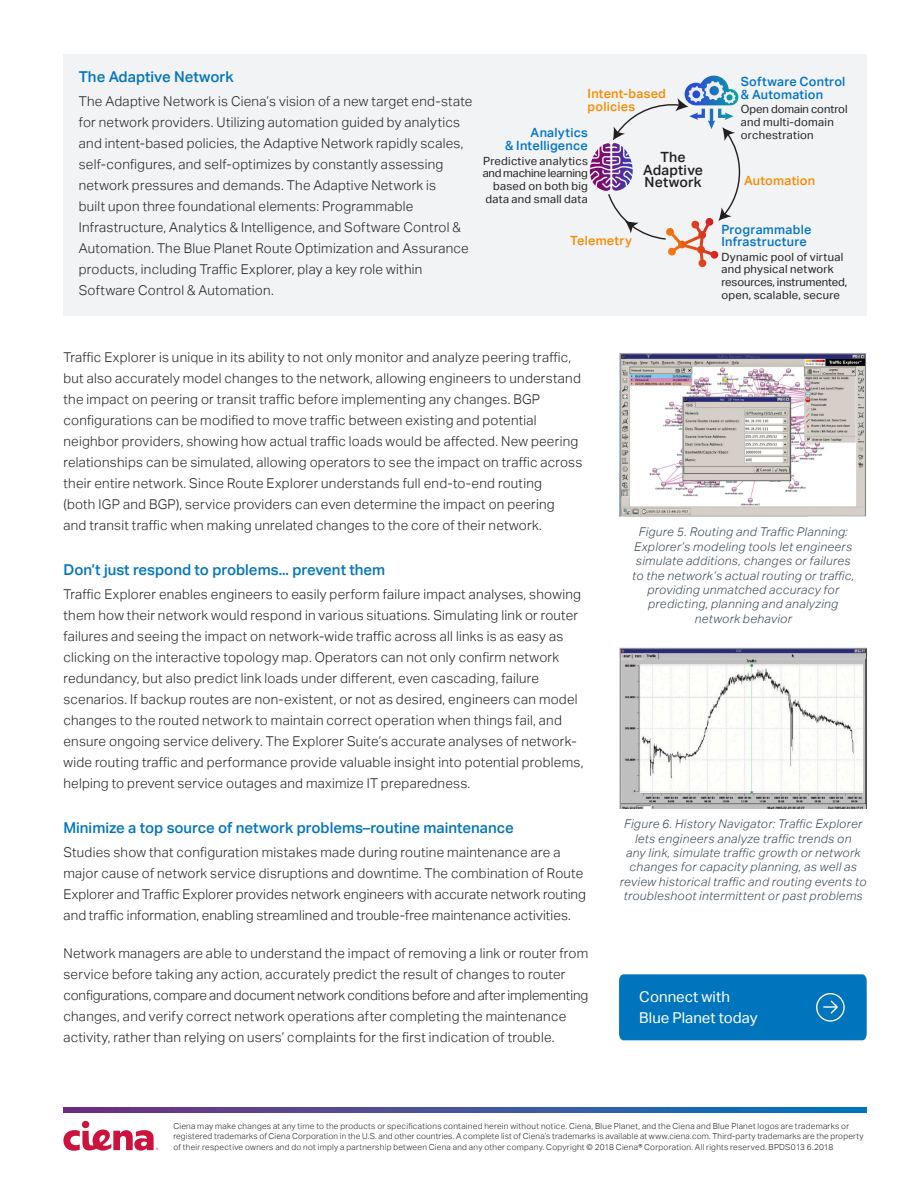
<style>
.page{position:relative;width:918px;height:1188px;background:#fff}
.page>*{position:absolute;margin:0;border:0;box-sizing:border-box;transform-origin:0 0}
.Headline_for_body_co{font:500 15px "Aktiv Grotesk";color:#0075be}
.Body_Copy{font:15px "Aktiv Grotesk";letter-spacing:.005em;color:#fff}
.t1{font:500 14.1px/12.8px "Aktiv Grotesk";letter-spacing:.015em;color:#231f20;text-align:center}
.Body_Copy-2{font:300 13.5px/21px "Aktiv Grotesk";letter-spacing:.02em;color:#231f20}
.t2{font:500 12.75px/12.8px "Aktiv Grotesk";letter-spacing:.02em;color:#0073ce}
.t3{font:500 12.75px/12.8px "Aktiv Grotesk";letter-spacing:.02em;color:#f88900}
.t4{font:italic 300 12px/14.4px "Aktiv Grotesk";letter-spacing:.03em;color:#364450;text-align:center}
.t5{font:11.25px/12.8px "Aktiv Grotesk";letter-spacing:.02em;color:#231f20}
.t6{font:300 8.25px/10.5px "Aktiv Grotesk";letter-spacing:.03em;color:#231f20}
</style>
<div class="page">
<svg style="left:63px;top:1108px;width:804px;height:4px;background:#3f539d"></svg>
<div style="left:82px;top:1121px;width:7px;height:7px;background:#cd123d;border-radius:50%"></div>
<svg style="left:63px;top:1130px;width:95px;height:21px"></svg>
<div style="left:619px;top:974px;width:248px;height:66px;background:#0075be"></div>
<div style="left:63px;top:54px;width:804px;height:261px;background:#f2f3f4"></div>
<svg style="left:590px;top:76px;width:151px;height:192px"></svg>
<img style="left:619px;top:353px;width:247px;height:164px">
<img style="left:619px;top:647px;width:248px;height:162px">
<p class="Headline_for_body_co" style="left:79px;top:68px;width:156px">The Adaptive Network</p>
<p class="Body_Copy-2" style="left:79px;top:91px;width:395px">The Adaptive Network is Ciena’s vision of a new target end-state for network providers. Utilizing automation guided by analytics and intent-based policies, the Adaptive Network rapidly scales, self-configures, and self-optimizes by constantly assessing network pressures and demands. The Adaptive Network is<br>built upon three foundational elements: Programmable Infrastructure, Analytics &amp; Intelligence, and Software Control &amp; Automation. The Blue Planet Route Optimization and Assurance products, including Traffic Explorer, play a key role within Software Control &amp; Automation.</p>
<p class="t3" style="left:588px;top:87px;width:80px">Intent-based policies</p>
<p class="t2" style="left:505px;top:126px;width:84px;text-align:right">Analytics<br>&amp; Intelligence</p>
<p class="t5" style="left:483px;top:154px;width:107px;text-align:right">Predictive analytics and machine learning based on both big data and small data</p>
<p class="t1" style="left:643px;top:151px;width:62px">The<br>Adaptive<br>Network</p>
<p class="t3" style="left:570px;top:234px;width:63px">Telemetry</p>
<p class="t2" style="left:741px;top:76px;width:106px">Software Control &amp; Automation</p>
<p class="t5" style="left:741px;top:103px;width:108px">Open domain control and multi-domain orchestration</p>
<p class="t3" style="left:744px;top:174px;width:73px">Automation</p>
<p class="t2" style="left:721px;top:223px;width:92px">Programmable<br>Infrastructure</p>
<p class="t5" style="left:721px;top:250px;width:128px">Dynamic pool of virtual and physical network resources, instrumented, open, scalable, secure</p>
<p class="Body_Copy-2" style="left:63px;top:347px;width:520px">Traffic Explorer is unique in its ability to not only monitor and analyze peering traffic, but also accurately model changes to the network, allowing engineers to understand the impact on peering or transit traffic before implementing any changes. BGP configurations can be modified to move traffic between existing and potential neighbor providers, showing how actual traffic loads would be affected. New peering relationships can be simulated, allowing operators to see the impact on traffic across their entire network. Since Route Explorer understands full end-to-end routing<br>(both IGP and BGP), service providers can even determine the impact on peering<br>and transit traffic when making unrelated changes to the core of their network.</p>
<p class="Headline_for_body_co" style="left:63px;top:561px;width:323px">Don’t just respond to problems... prevent them</p>
<p class="Body_Copy-2" style="left:63px;top:584px;width:522px">Traffic Explorer enables engineers to easily perform failure impact analyses, showing them how their network would respond in various situations. Simulating link or router failures and seeing the impact on network-wide traffic across all links is as easy as clicking on the interactive topology map. Operators can not only confirm network redundancy, but also predict link loads under different, even cascading, failure scenarios. If backup routes are non-existent, or not as desired, engineers can model changes to the routed network to maintain correct operation when things fail, and ensure ongoing service delivery. The Explorer Suite’s accurate analyses of network&shy;wide routing traffic and performance provide valuable insight into potential problems, helping to prevent service outages and maximize IT preparedness.</p>
<p class="Headline_for_body_co" style="left:63px;top:819px;width:452px">Minimize a top source of network problems–routine maintenance</p>
<p class="Body_Copy-2" style="left:63px;top:842px;width:524px">Studies show that configuration mistakes made during routine maintenance are a major cause of network service disruptions and downtime. The combination of Route Explorer and Traffic Explorer provides network engineers with accurate network routing and traffic information, enabling streamlined and trouble-free maintenance activities.</p>
<p class="Body_Copy-2" style="left:63px;top:942px;width:526px">Network managers are able to understand the impact of removing a link or router from service before taking any action, accurately predict the result of changes to router configurations, compare and document network conditions before and after implementing changes, and verify correct network operations after completing the maintenance activity, rather than relying on users’ complaints for the first indication of trouble.</p>
<p class="t4" style="left:632px;top:525px;width:224px">Figure 5. Routing and Traffic Planning:<br>Explorer’s modeling tools let engineers simulate additions, changes or failures to the network’s actual routing or traffic, providing unmatched accuracy for predicting, planning and analyzing network behavior</p>
<p class="t4" style="left:620px;top:817px;width:248px">Figure 6. History Navigator: Traffic Explorer lets engineers analyze traffic trends on<br>any link, simulate traffic growth or network changes for capacity planning, as well as review historical traffic and routing events to troubleshoot intermittent or past problems</p>
<p class="Body_Copy" style="left:639px;top:988px;width:92px">Connect with</p>
<p class="Body_Copy" style="left:639px;top:1009px;width:120px">Blue Planet today</p>
<p class="t6" style="left:173px;top:1120px;width:692px">Ciena may make changes at any time to the products or specifications contained herein without notice. Ciena, Blue Planet, and the Ciena and Blue Planet logos are trademarks or registered trademarks of Ciena Corporation in the U.S. and other countries. A complete list of Ciena’s trademarks is available at www.ciena.com. Third-party trademarks are the property of their respective owners and do not imply a partnership between Ciena and any other company. Copyright © 2018 Ciena® Corporation. All rights reserved. BPDS013 6.2018</p>
</div>
